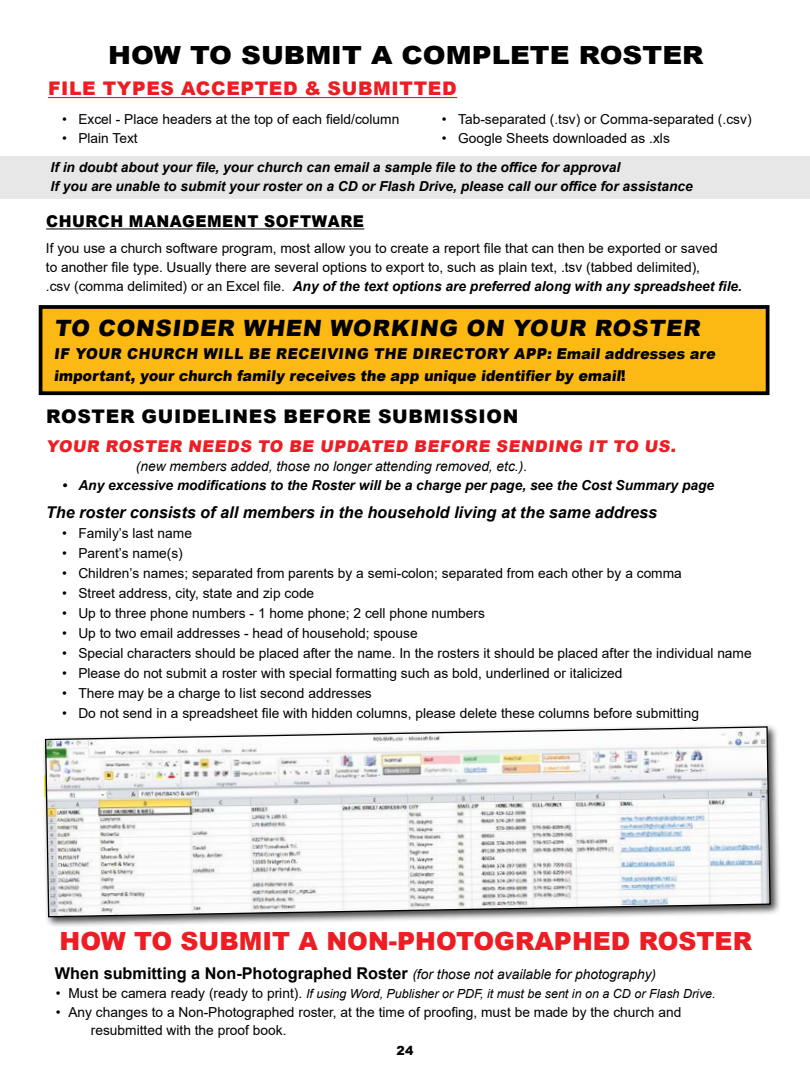
<style>
.page{position:relative;width:810px;height:1080px;background:#fff}
.page>*{position:absolute;margin:0;border:0;box-sizing:border-box;transform-origin:0 0}
.t1{font:900 25px "Arial";color:#ed1d24}
.t2{font:900 25px "Arial";color:#000;scale:1.1 1}
.t3{font:900 22.5px "Arial";color:#000}
.t4{font:900 18.75px "Arial";letter-spacing:.035em;color:#000}
.t5{font:900 18.75px "Arial";letter-spacing:.035em;color:#ed1d24}
.t6{font:700 16.25px "Arial";color:#000}
.t7{font:italic 700 16.25px "Arial";color:#000}
.t8{font:900 16.25px "Arial";color:#ed1d24}
.t9{font:900 16.25px "Arial";letter-spacing:.035em;color:#000;scale:.95 1}
.t10{font:900 15px/22.5px "Arial";color:#000;scale:.95 1}
.t11{font:13.75px/18.8px "Arial";color:#000}
.t12{font:italic 700 13.75px "Arial";color:#000}
.t13{font:italic 13.75px "Arial";color:#000}
.t14{font:italic 12.5px "Arial";color:#000}
.t15{font:900 12.5px "Arial";color:#000}
.s1{font-weight:700;font-style:italic}
.s2{font-weight:400;font-style:italic;font-size:13.75px}
.s3{font-style:normal;font-size:13.75px}
</style>
<div class="page">
<div style="left:0;top:156px;width:810px;height:43px;background:#e7e7e7"></div>
<hr style="left:48px;top:97px;width:409px;height:1px;background:#ed1d24">
<hr style="left:46px;top:228px;width:318px;height:1px;background:#000">
<div style="left:42px;top:724px;width:740px;height:204px;background:#000;opacity:.75"></div>
<svg style="left:44px;top:726px;width:727px;height:192px"></svg>
<div style="left:41px;top:307px;width:727px;height:86px;background:#fdb913"></div>
<div style="left:39px;top:305px;width:731px;height:90px;border:4px solid #000"></div>
<p class="t2" style="left:108px;top:37px;width:543px">HOW TO SUBMIT A COMPLETE ROSTER</p>
<p class="t5" style="left:48px;top:75px;width:410px">FILE TYPES ACCEPTED &amp; SUBMITTED</p>
<p class="t11" style="left:62px;top:110px;width:339px">• Excel - Place headers at the top of each field/column</p>
<p class="t11" style="left:62px;top:129px;width:77px">• Plain Text</p>
<p class="t11" style="left:442px;top:110px;width:311px">• Tab-separated (.tsv) or Comma-separated (.csv)</p>
<p class="t11" style="left:442px;top:129px;width:229px">• Google Sheets downloaded as .xls</p>
<p class="t12" style="left:51px;top:158px;width:571px">If in doubt about your file, your church can email a sample file to the office for approval</p>
<p class="t12" style="left:51px;top:177px;width:644px">If you are unable to submit your roster on a CD or Flash Drive, please call our office for assistance</p>
<p class="t9" style="left:46px;top:209px;width:336px">CHURCH MANAGEMENT SOFTWARE</p>
<p class="t11" style="left:46px;top:239px;width:698px">If you use a church software program, most allow you to create a report file that can then be exported or saved<br>to another file type. Usually there are several options to export to, such as plain text, .tsv (tabbed delimited),<br>.csv (comma delimited) or an Excel file. <span class="s1">Any of the text options are preferred along with any spreadsheet file.</span></p>
<p class="t3" style="left:54px;top:312px;width:651px">TO CONSIDER WHEN WORKING ON YOUR ROSTER</p>
<p class="t10" style="left:54px;top:342px;width:700px">IF YOUR CHURCH WILL BE RECEIVING THE DIRECTORY APP: Email addresses are important, your church family receives the app unique identifier by email!</p>
<p class="t4" style="left:46px;top:403px;width:474px">ROSTER GUIDELINES BEFORE SUBMISSION</p>
<p class="t8" style="left:46px;top:434px;width:634px">YOUR ROSTER NEEDS TO BE UPDATED BEFORE SENDING IT TO US.</p>
<p class="t13" style="left:136px;top:457px;width:393px">(new members added, those no longer attending removed, etc.).</p>
<p class="t12" style="left:62px;top:476px;width:654px">• Any excessive modifications to the Roster will be a charge per page, see the Cost Summary page</p>
<p class="t7" style="left:46px;top:502px;width:613px">The roster consists of all members in the household living at the same address</p>
<p class="t11" style="left:62px;top:524px;width:131px">• Family’s last name</p>
<p class="t11" style="left:62px;top:544px;width:122px">• Parent’s name(s)</p>
<p class="t11" style="left:62px;top:564px;width:621px">• Children’s names; separated from parents by a semi-colon; separated from each other by a comma</p>
<p class="t11" style="left:62px;top:584px;width:254px">• Street address, city, state and zip code</p>
<p class="t11" style="left:62px;top:604px;width:424px">• Up to three phone numbers - 1 home phone; 2 cell phone numbers</p>
<p class="t11" style="left:62px;top:624px;width:357px">• Up to two email addresses - head of household; spouse</p>
<p class="t11" style="left:62px;top:644px;width:691px">• Special characters should be placed after the name. In the rosters it should be placed after the individual name</p>
<p class="t11" style="left:62px;top:664px;width:562px">• Please do not submit a roster with special formatting such as bold, underlined or italicized</p>
<p class="t11" style="left:62px;top:684px;width:311px">• There may be a charge to list second addresses</p>
<p class="t11" style="left:62px;top:704px;width:638px">• Do not send in a spreadsheet file with hidden columns, please delete these columns before submitting</p>
<p class="t1" style="left:60px;top:923px;width:694px">HOW TO SUBMIT A NON-PHOTOGRAPHED ROSTER</p>
<p class="t6" style="left:55px;top:962px;width:603px">When submitting a Non-Photographed Roster <span class="s2">(for those not available for photography)</span></p>
<p class="t14" style="left:56px;top:985px;width:661px"><span class="s3">• Must be camera ready (ready to print).</span> If using Word, Publisher or PDF, it must be sent in on a CD or Flash Drive.</p>
<p class="t11" style="left:91px;top:1002px;width:592px;text-indent:-35px">• Any changes to a Non-Photographed roster, at the time of proofing, must be made by the church and resubmitted with the proof book.</p>
<p class="t15" style="left:397px;top:1042px;width:18px">24</p>
</div>
